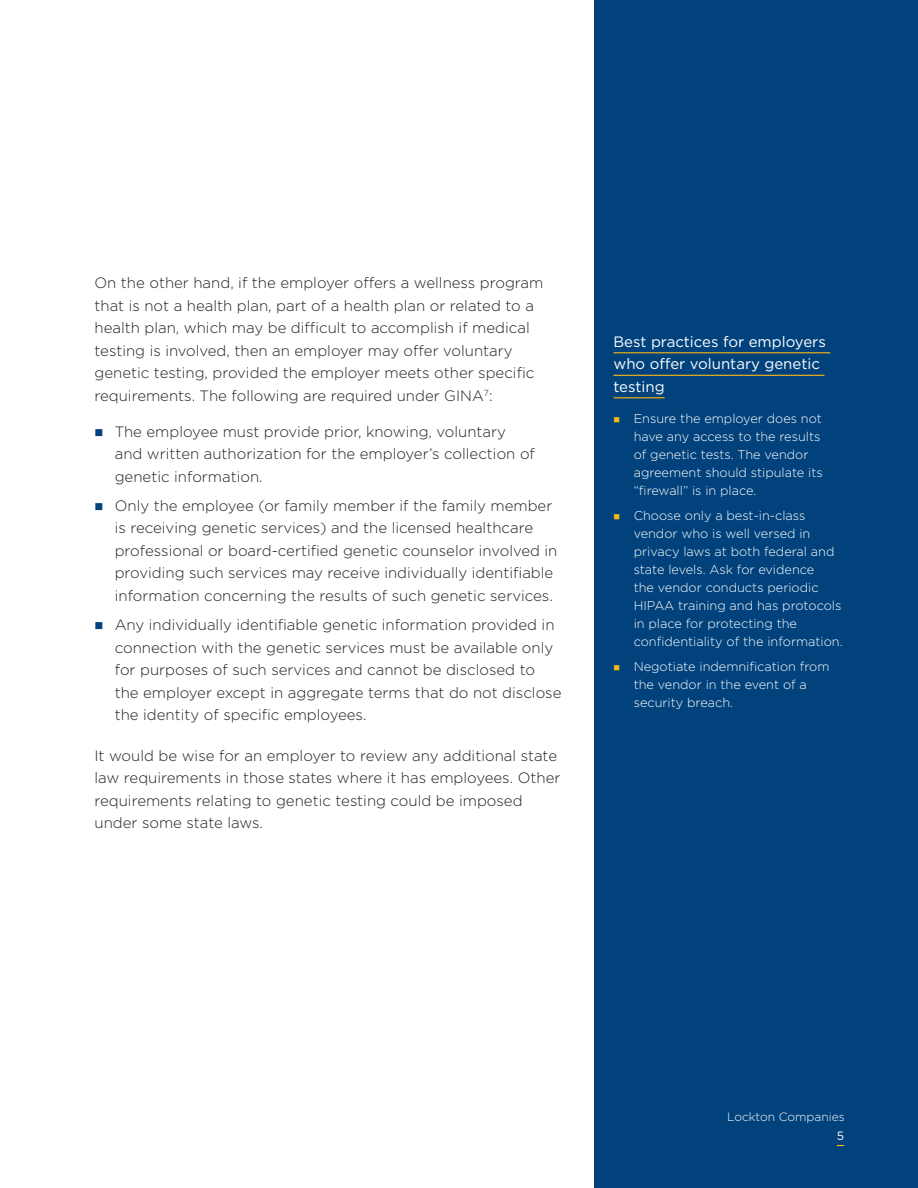
<style>
.page{position:relative;width:918px;height:1188px;background:#fff}
.page>*{position:absolute;margin:0;border:0;box-sizing:border-box;transform-origin:0 0}
.Body_Text_Print{font:300 15px/22.5px "Gotham";color:#231f20}
.Sidebar_Header{font:15px/22.5px "Gotham";color:#fff}
.t1{font:300 12.75px/18px "Gotham";color:#fff}
.t2{font:300 12px "Gotham";color:#fff}
.t3{font:12px "Gotham";color:#fff}
</style>
<div class="page">
<div style="left:594px;top:0;width:324px;height:1188px;background:#01427c"></div>
<hr style="left:613px;top:352px;width:217px;height:1px;background:#fcb814">
<hr style="left:613px;top:375px;width:211px;height:1px;background:#fcb814">
<hr style="left:613px;top:397px;width:52px;height:1px;background:#fcb814">
<p class="Body_Text_Print" style="left:94px;top:271px;width:450px">On the other hand, if the employer offers a wellness program that is not a health plan, part of a health plan or related to a health plan, which may be difficult to accomplish if medical testing is involved, then an employer may offer voluntary genetic testing, provided the employer meets other specific requirements. The following are required under GINA<sup>7</sup>:</p>
<p class="Body_Text_Print" style="left:115px;top:420px;width:422px">The employee must provide prior, knowing, voluntary and written authorization for the employer’s collection of genetic information.</p>
<p class="Body_Text_Print" style="left:115px;top:494px;width:444px">Only the employee (or family member if the family member is receiving genetic services) and the licensed healthcare professional or board-certified genetic counselor involved in providing such services may receive individually identifiable information concerning the results of such genetic services.</p>
<p class="Body_Text_Print" style="left:115px;top:613px;width:448px">Any individually identifiable genetic information provided in connection with the genetic services must be available only for purposes of such services and cannot be disclosed to the employer except in aggregate terms that do not disclose the identity of specific employees.</p>
<p class="Body_Text_Print" style="left:94px;top:744px;width:467px">It would be wise for an employer to review any additional state law requirements in those states where it has employees. Other requirements relating to genetic testing could be imposed under some state laws.</p>
<p class="Sidebar_Header" style="left:613px;top:330px;width:214px">Best practices for employers who offer voluntary genetic testing</p>
<p class="t1" style="left:634px;top:409px;width:191px">Ensure the employer does not have any access to the results of genetic tests. The vendor agreement should stipulate its “firewall” is in place.</p>
<p class="t1" style="left:634px;top:506px;width:210px">Choose only a best-in-class vendor who is well versed in privacy laws at both federal and state levels. Ask for evidence<br>the vendor conducts periodic<br>HIPAA training and has protocols in place for protecting the confidentiality of the information.</p>
<p class="t1" style="left:634px;top:657px;width:197px">Negotiate indemnification from the vendor in the event of a security breach.</p>
<p class="t2" style="left:727px;top:1109px;width:119px">Lockton Companies</p>
<p class="t3" style="left:837px;top:1128px;width:9px">5</p>
</div>
